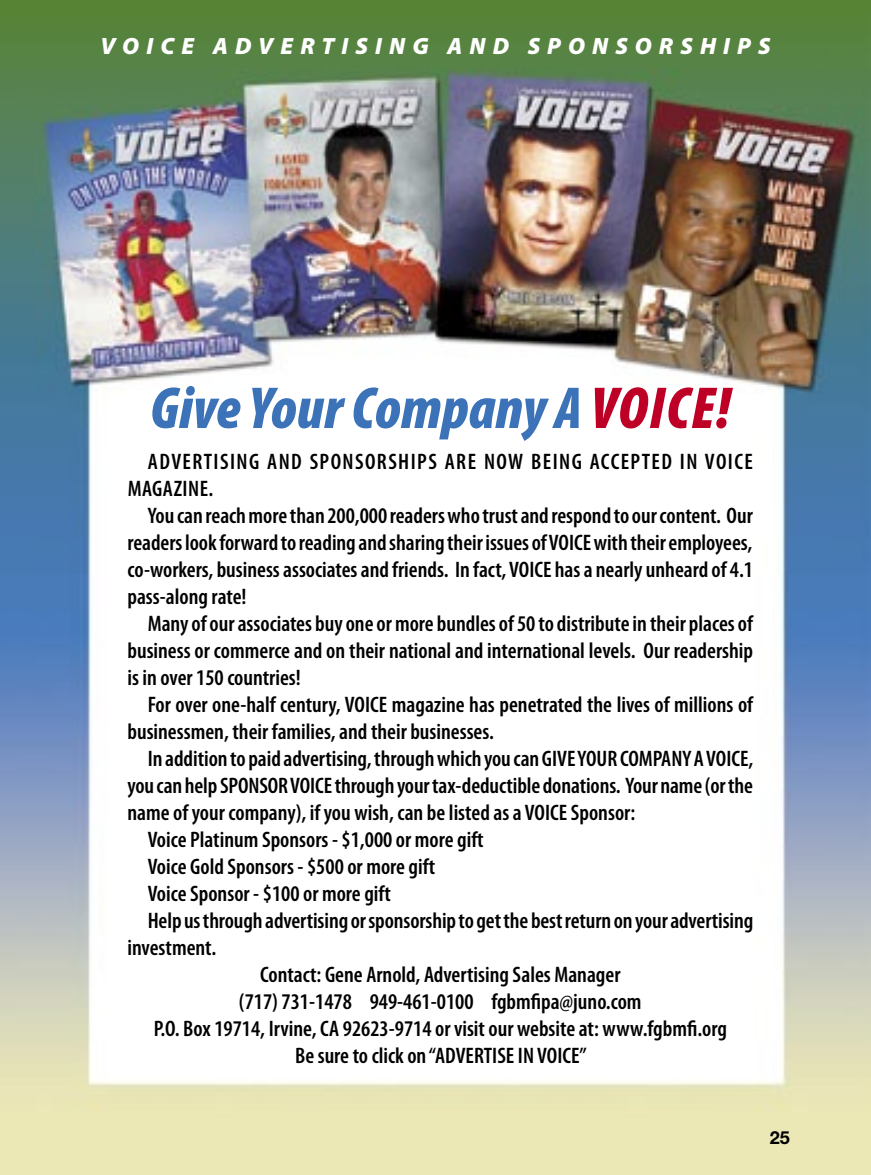
<style>
.page{position:relative;width:871px;height:1175px;background:#fff}
.page>*{position:absolute;margin:0;border:0;box-sizing:border-box;transform-origin:0 0}
.t1{font:italic 900 condensed 59.62px "Myriad Pro";color:#3c73b8}
.t2{font:italic 900 23.62px "Myriad Pro";letter-spacing:.3em;color:#fff}
.t3{font:600 condensed 22.5px/27px "Myriad Pro";color:#000;text-align:justify}
.t4{font:600 condensed 22.5px/27px "Myriad Pro";letter-spacing:.065em;color:#000}
.t5{font:700 18px "Helvetica Neue";color:#000}
.s1{color:#be0027}
</style>
<div class="page">
<img style="left:0;top:0;width:871px;height:1174px">
<p class="t2" style="left:100px;top:33px;width:671px">VOICE ADVERTISING AND SPONSORSHIPS</p>
<h1 class="t1" style="left:150px;top:376px;width:582px">Give Your Company A <span class="s1">VOICE!</span></h1>
<p class="t4" style="left:128px;top:448px;width:627px;text-indent:20px">ADVERTISING AND SPONSORSHIPS ARE NOW BEING ACCEPTED IN VOICE<br>MAGAZINE.</p>
<p class="t3" style="left:127px;top:502px;width:627px;text-indent:20px">You can reach more than 200,000 readers who trust and respond to our content. Our readers look forward to reading and sharing their issues of VOICE with their employees, co-workers, business associates and friends. In fact, VOICE has a nearly unheard of 4.1 pass-along rate!</p>
<p class="t3" style="left:127px;top:610px;width:627px;text-indent:20px">Many of our associates buy one or more bundles of 50 to distribute in their places of business or commerce and on their national and international levels. Our readership is in over 150 countries!</p>
<p class="t3" style="left:127px;top:691px;width:627px;text-indent:20px">For over one-half century, VOICE magazine has penetrated the lives of millions of businessmen, their families, and their businesses.</p>
<p class="t3" style="left:148px;top:745px;width:607px">In addition to paid advertising, through which you can GIVE YOUR COMPANY A VOICE,</p>
<p class="t3" style="left:127px;top:772px;width:627px">you can help SPONSOR VOICE through your tax-deductible donations. Your name (or the</p>
<p class="t3" style="left:127px;top:799px;width:509px">name of your company), if you wish, can be listed as a VOICE Sponsor:</p>
<p class="t3" style="left:148px;top:826px;width:337px">Voice Platinum Sponsors - $1,000 or more gift</p>
<p class="t3" style="left:148px;top:853px;width:289px">Voice Gold Sponsors - $500 or more gift</p>
<p class="t3" style="left:148px;top:880px;width:245px">Voice Sponsor - $100 or more gift</p>
<p class="t3" style="left:148px;top:907px;width:607px">Help us through advertising or sponsorship to get the best return on your advertising</p>
<p class="t3" style="left:127px;top:934px;width:90px">investment.</p>
<p class="t3" style="left:260px;top:961px;width:362px">Contact: Gene Arnold, Advertising Sales Manager</p>
<p class="t3" style="left:239px;top:988px;width:404px">(717) 731-1478 949-461-0100 fgbmfipa@juno.com</p>
<p class="t3" style="left:154px;top:1015px;width:575px">P.O. Box 19714, Irvine, CA 92623-9714 or visit our website at: www.fgbmfi.org</p>
<p class="t3" style="left:295px;top:1042px;width:293px">Be sure to click on “ADVERTISE IN VOICE”</p>
<p class="t5" style="left:770px;top:1125px;width:22px">25</p>
</div>
